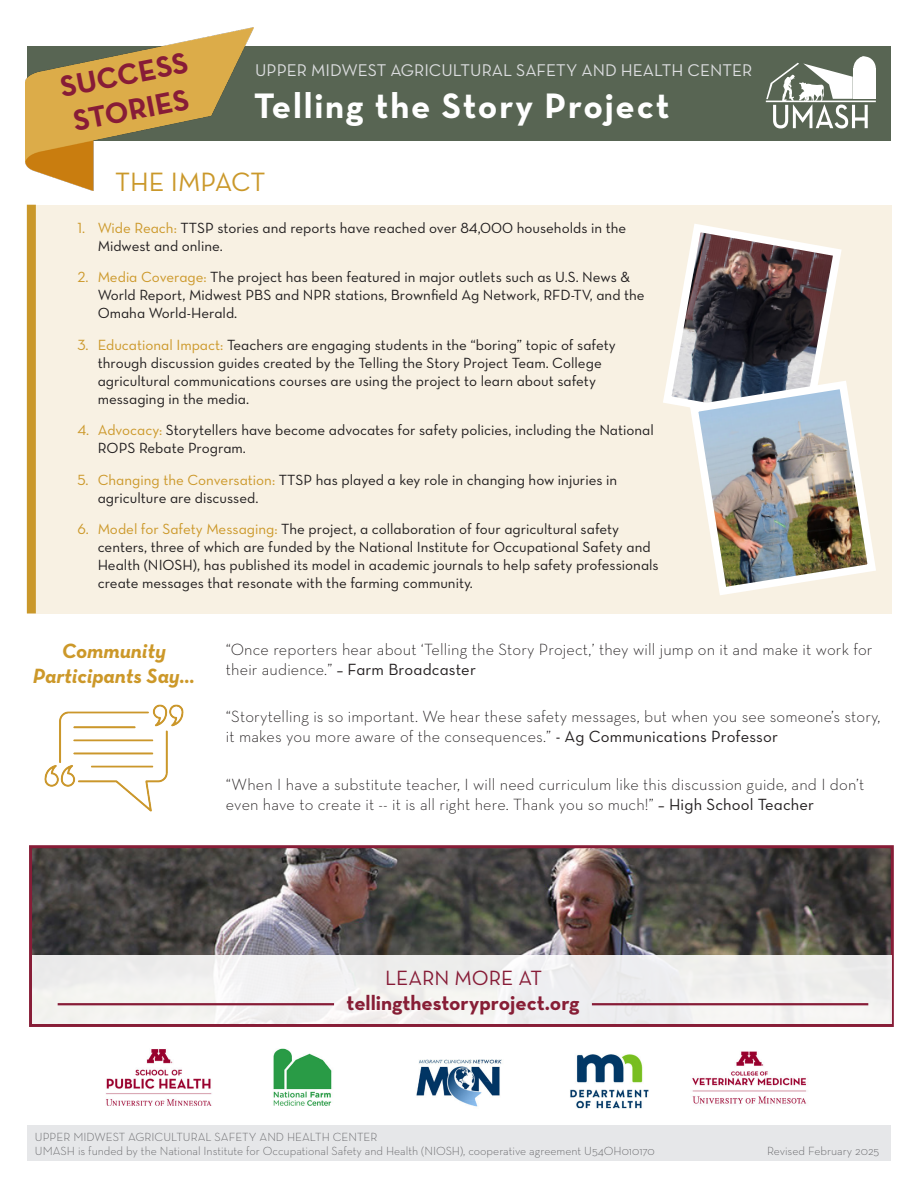
<style>
.page{position:relative;width:918px;height:1188px;background:#fff}
.page>*{position:absolute;margin:0;border:0;box-sizing:border-box;transform-origin:0 0}
.t1{font:700 36px "Neutra Text";letter-spacing:.05em;color:#fff}
.t2{font:700 30px/36px "Neutra Text";color:#871c37}
.t3{font:27px "Neutra Text Book Alt";color:#ca982a}
.t4{font:italic 700 21px/25.2px "Neutra Text";color:#cc9829;text-align:center}
.t5{font:700 21px "Neutra Text";color:#871e36}
.t6{font:21px "Neutra Text Book Alt";color:#871c37}
.t7{font:17.25px "Neutra Text Book Alt";color:#dcdddf}
.t8{font:300 16.5px/19.8px "Neutra Text";letter-spacing:.01em;color:#231f20}
.t9{font:15px/18px "Neutra Text Book Alt";color:#201d1e}
.t10{font:300 12px/14.4px "Neutra Text";color:#636366}
.s1{color:#cc9829}
.s2{font-family:"Neutra Text Book Alt";font-weight:400}
</style>
<div class="page">
<div style="left:27px;top:205px;width:864px;height:408px;background:#f8f1e3"></div>
<div style="left:27px;top:205px;width:9px;height:408px;background:#ca982a"></div>
<div style="left:27px;top:46px;width:864px;height:94px;background:#586553"></div>
<svg style="left:766px;top:56px;width:110px;height:72px"></svg>
<hr style="left:766px;top:101px;width:110px;height:1px;background:#fff">
<img style="left:26px;top:27px;width:228px;height:164px">
<img style="left:106px;top:1048px;width:701px;height:61px">
<div style="left:27px;top:1126px;width:864px;height:35px;background:#e6e7e9"></div>
<img style="left:33px;top:849px;width:857px;height:107px">
<div style="left:29px;top:845px;width:865px;height:182px;border:3px solid #871d37"></div>
<div style="left:32px;top:956px;width:859px;height:68px;background:#f0f0ef"></div>
<hr style="left:58px;top:1003px;width:276px;height:2px;background:#871c37">
<hr style="left:592px;top:1003px;width:276px;height:2px;background:#871c37">
<svg style="left:663px;top:224px;width:179px;height:183px"></svg>
<img style="left:685px;top:376px;width:191px;height:219px">
<img style="left:44px;top:704px;width:140px;height:108px">
<p class="t2" style="left:57px;top:68px;width:131px;rotate:-11deg">SUCCESS<br>STORIES</p>
<p class="t7" style="left:255px;top:60px;width:499px">UPPER MIDWEST AGRICULTURAL SAFETY AND HEALTH CENTER</p>
<p class="t1" style="left:254px;top:83px;width:417px">Telling the Story Project</p>
<p class="t3" style="left:115px;top:165px;width:152px">THE IMPACT</p>
<p class="t9" style="left:98px;top:218px;width:530px;text-indent:-20px"><span class="s1">1. Wide Reach:</span> TTSP stories and reports have reached over 84,000 households in the<br>Midwest and online.</p>
<p class="t9" style="left:98px;top:268px;width:548px;text-indent:-20px"><span class="s1">2. Media Coverage:</span> The project has been featured in major outlets such as U.S. News &amp;<br>World Report, Midwest PBS and NPR stations, Brownfield Ag Network, RFD-TV, and the<br>Omaha World-Herald.</p>
<p class="t9" style="left:98px;top:335px;width:520px;text-indent:-20px"><span class="s1">3. Educational Impact:</span> Teachers are engaging students in the “boring” topic of safety through discussion guides created by the Telling the Story Project Team. College agricultural communications courses are using the project to learn about safety messaging in the media.</p>
<p class="t9" style="left:98px;top:421px;width:558px;text-indent:-20px"><span class="s1">4. Advocacy:</span> Storytellers have become advocates for safety policies, including the National<br>ROPS Rebate Program.</p>
<p class="t9" style="left:98px;top:470px;width:521px;text-indent:-20px"><span class="s1">5. Changing the Conversation:</span> TTSP has played a key role in changing how injuries in agriculture are discussed.</p>
<p class="t9" style="left:98px;top:520px;width:563px;text-indent:-20px"><span class="s1">6. Model for Safety Messaging:</span> The project, a collaboration of four agricultural safety centers, three of which are funded by the National Institute for Occupational Safety and Health (NIOSH), has published its model in academic journals to help safety professionals create messages that resonate with the farming community.</p>
<p class="t4" style="left:33px;top:638px;width:163px">Community<br>Participants Say...</p>
<p class="t8" style="left:226px;top:639px;width:648px">“Once reporters hear about ‘Telling the Story Project,’ they will jump on it and make it work for their audience.” <span class="s2">– Farm Broadcaster</span></p>
<p class="t8" style="left:226px;top:706px;width:656px">“Storytelling is so important. We hear these safety messages, but when you see someone’s story, it makes you more aware of the consequences.” <span class="s2">- Ag Communications Professor</span></p>
<p class="t8" style="left:226px;top:774px;width:640px">“When I have a substitute teacher, I will need curriculum like this discussion guide, and I don’t even have to create it -- it is all right here. Thank you so much!” <span class="s2">– High School Teacher</span></p>
<p class="t6" style="left:385px;top:965px;width:159px">LEARN MORE AT</p>
<p class="t5" style="left:347px;top:989px;width:234px">tellingthestoryproject.org</p>
<p class="t10" style="left:35px;top:1129px;width:621px">UPPER MIDWEST AGRICULTURAL SAFETY AND HEALTH CENTER<br>UMASH is funded by the National Institute for Occupational Safety and Health (NIOSH), cooperative agreement U54OH010170</p>
<p class="t10" style="left:767px;top:1143px;width:114px">Revised February 2025</p>
</div>
